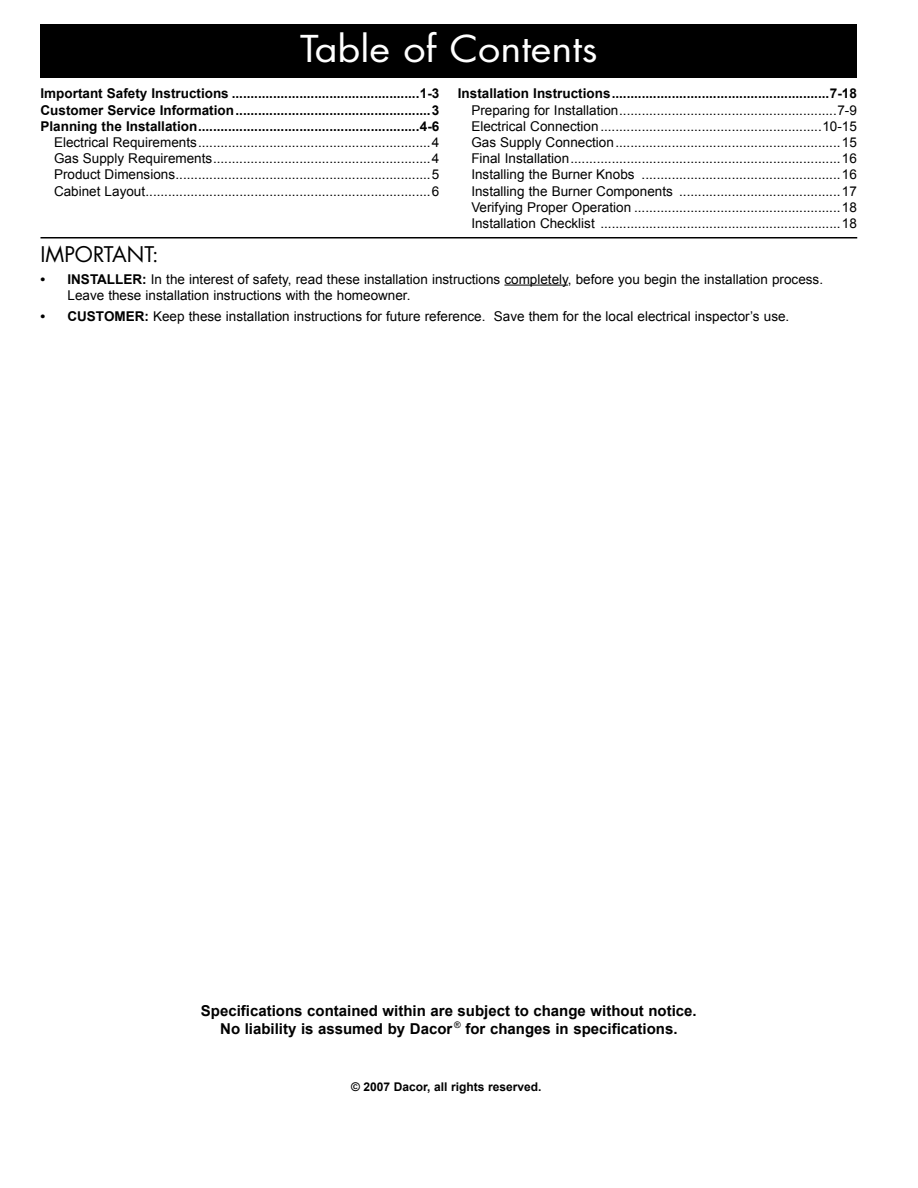
<style>
.page{position:relative;width:918px;height:1188px;background:#fff}
.page>*{position:absolute;margin:0;border:0;box-sizing:border-box;transform-origin:0 0}
.t1{font:36px "Futura Std";color:#fff;scale:1.1 1}
.t2{font:21px "Futura Std";color:#000}
.t3{font:700 15px/18px "Arial";color:#000;text-align:center}
.t4{font:13.5px/16.2px "Arial";color:#000;text-align:justify}
.t5{font:700 13.5px/16.2px "Arial";color:#000;text-align:justify}
.t6{font:700 12px "Arial";color:#000}
.s1{font-weight:700}
</style>
<div class="page">
<div style="left:40px;top:24px;width:817px;height:54px;background:#000"></div>
<hr style="left:504px;top:285px;width:64px;height:1px;background:#000">
<hr style="left:40px;top:237px;width:817px;height:1px;background:#000">
<h1 class="t1" style="left:300px;top:25px;width:272px">Table of Contents</h1>
<p class="t5" style="left:40px;top:86px;width:400px">Important Safety Instructions ..................................................1-3<br>Customer Service Information....................................................3<br>Planning the Installation...........................................................4-6</p>
<p class="t4" style="left:54px;top:134px;width:387px">Electrical Requirements..............................................................4<br>Gas Supply Requirements..........................................................4<br>Product Dimensions....................................................................5<br>Cabinet Layout............................................................................6</p>
<p class="t5" style="left:458px;top:86px;width:400px">Installation Instructions..........................................................7-18</p>
<p class="t4" style="left:471px;top:102px;width:387px">Preparing for Installation..........................................................7-9<br>Electrical Connection...........................................................10-15<br>Gas Supply Connection............................................................15<br>Final Installation........................................................................16<br>Installing the Burner Knobs .....................................................16<br>Installing the Burner Components ...........................................17<br>Verifying Proper Operation .......................................................18<br>Installation Checklist ................................................................18</p>
<h2 class="t2" style="left:40px;top:241px;width:120px">IMPORTANT:</h2>
<p class="t4" style="left:68px;top:271px;width:757px"><span class="s1">INSTALLER:</span> In the interest of safety, read these installation instructions completely, before you begin the installation process.<br>Leave these installation instructions with the homeowner.</p>
<p class="t4" style="left:68px;top:309px;width:723px"><span class="s1">CUSTOMER:</span> Keep these installation instructions for future reference. Save them for the local electrical inspector’s use.</p>
<p class="t5" style="left:40px;top:271px;width:6px">•</p>
<p class="t5" style="left:40px;top:309px;width:6px">•</p>
<p class="t3" style="left:201px;top:1002px;width:497px">Specifications contained within are subject to change without notice.<br>No liability is assumed by Dacor <sup>®</sup> for changes in specifications.</p>
<p class="t6" style="left:351px;top:1079px;width:192px">© 2007 Dacor, all rights reserved.</p>
</div>
